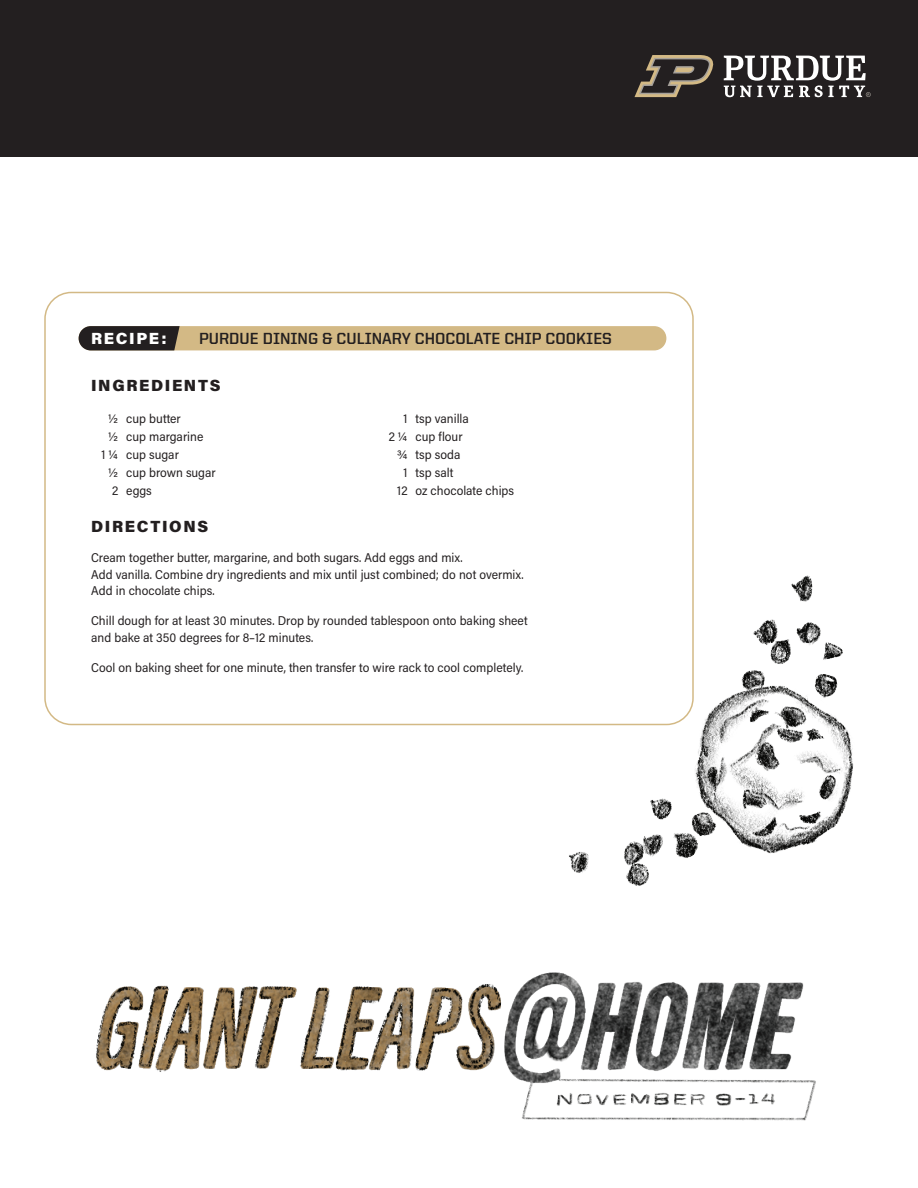
<style>
.page{position:relative;width:918px;height:1188px;background:#fff}
.page>*{position:absolute;margin:0;border:0;box-sizing:border-box;transform-origin:0 0}
.t1{font:700 16.2px "United Sans Reg";color:#231f20}
.t2{font:900 16.2px "Acumin Pro";letter-spacing:.1em;color:#231f20}
.t3{font:900 16.2px "Acumin Pro";letter-spacing:.1em;color:#fff}
.t4{font:12.75px/16.5px "Acumin Pro Semi Cond";color:#231f20}
</style>
<div class="page">
<div style="left:79px;top:326px;width:587px;height:24px;background:#d3b985;border-radius:12px"></div>
<svg style="left:79px;top:326px;width:101px;height:24px;background:#2d2928"></svg>
<img style="left:517px;top:558px;width:337px;height:328px">
<img style="left:96px;top:972px;width:720px;height:149px">
<div style="left:0;top:0;width:918px;height:157px;background:#231f20"></div>
<svg style="left:635px;top:55px;width:79px;height:42px"></svg>
<svg style="left:724px;top:56px;width:147px;height:41px"></svg>
<p class="t3" style="left:91px;top:326px;width:77px">RECIPE:</p>
<p class="t1" style="left:199px;top:329px;width:414px">PURDUE DINING &amp; CULINARY CHOCOLATE CHIP COOKIES</p>
<p class="t2" style="left:91px;top:374px;width:131px">INGREDIENTS</p>
<p class="t4" style="left:108px;top:410px;width:74px">½ cup butter</p>
<p class="t4" style="left:108px;top:428px;width:97px">½ cup margarine</p>
<p class="t4" style="left:102px;top:446px;width:79px">1 ¼ cup sugar</p>
<p class="t4" style="left:112px;top:463px;width:105px;line-height:18px;text-indent:-4px">½ cup brown sugar<br>2 eggs</p>
<p class="t4" style="left:404px;top:410px;width:67px">1 tsp vanilla</p>
<p class="t4" style="left:389px;top:428px;width:75px">2 ¼ cup flour</p>
<p class="t4" style="left:397px;top:446px;width:65px">¾ tsp soda</p>
<p class="t4" style="left:404px;top:464px;width:51px">1 tsp salt</p>
<p class="t4" style="left:397px;top:482px;width:118px">12 oz chocolate chips</p>
<p class="t2" style="left:91px;top:515px;width:119px">DIRECTIONS</p>
<p class="t4" style="left:91px;top:549px;width:434px">Cream together butter, margarine, and both sugars. Add eggs and mix.<br>Add vanilla. Combine dry ingredients and mix until just combined; do not overmix.<br>Add in chocolate chips.</p>
<p class="t4" style="left:91px;top:612px;width:438px">Chill dough for at least 30 minutes. Drop by rounded tablespoon onto baking sheet and bake at 350 degrees for 8–12 minutes.</p>
<p class="t4" style="left:91px;top:658px;width:434px">Cool on baking sheet for one minute, then transfer to wire rack to cool completely.</p>
</div>
